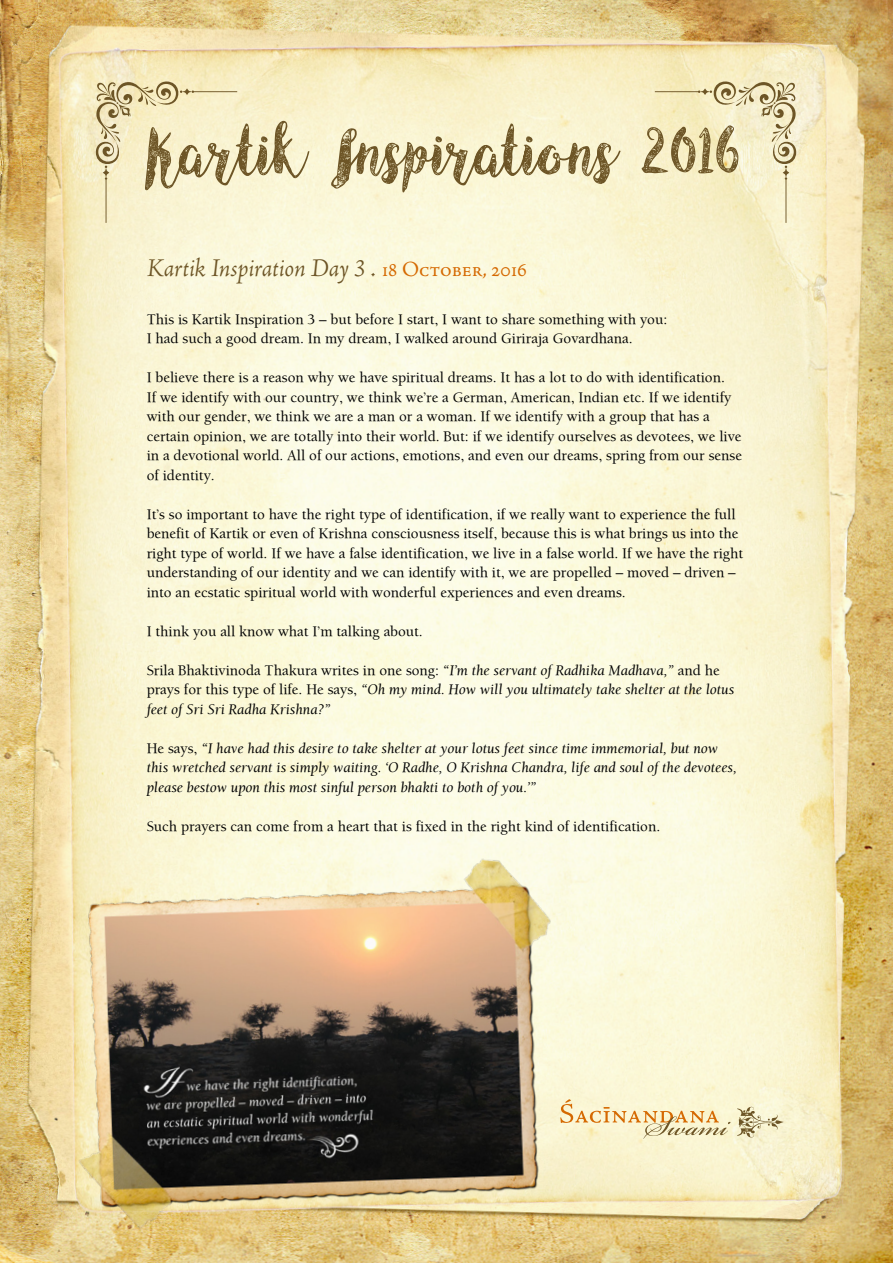
<style>
.page{position:relative;width:893px;height:1263px;background:#fff}
.page>*{position:absolute;margin:0;border:0;box-sizing:border-box;transform-origin:0 0}
.t1{font:italic 27px "Adobe Jenson";letter-spacing:-.005em;color:#6d5526}
.t2{font:15px/19.5px "Balaram";color:#000}
.t3{font:italic 15px/19.5px "Balaram";color:#000}
.s1{font-family:"Adobe Jenson Regular SC";font-style:normal;font-size:22.5px;color:#d56901}
.s2{font-style:normal}
</style>
<div class="page">
<img style="left:0;top:0;width:893px;height:1263px">
<svg style="left:737px;top:1107px;width:47px;height:30px"></svg>
<svg style="left:576px;top:1099px;width:155px;height:40px"></svg>
<img style="left:62px;top:856px;width:514px;height:376px">
<hr style="left:785px;top:179px;width:1px;height:44px;background:#6d5526">
<hr style="left:106px;top:179px;width:1px;height:44px;background:#6d5526">
<svg style="left:95px;top:81px;width:702px;height:111px"></svg>
<h1 class="t1" style="left:147px;top:255px;width:382px">Kartik Inspiration Day 3 . <span class="s1">18 October, 2016</span></h1>
<p class="t2" style="left:147px;top:309px;width:522px">This is Kartik Inspiration 3 – but before I start, I want to share something with you:<br>I had such a good dream. In my dream, I walked around Giriraja Govardhana.</p>
<p class="t2" style="left:147px;top:367px;width:597px">I believe there is a reason why we have spiritual dreams. It has a lot to do with identification.<br>If we identify with our country, we think we’re a German, American, Indian etc. If we identify with our gender, we think we are a man or a woman. If we identify with a group that has a certain opinion, we are totally into their world. But: if we identify ourselves as devotees, we live in a devotional world. All of our actions, emotions, and even our dreams, spring from our sense of identity.</p>
<p class="t2" style="left:147px;top:504px;width:598px">It’s so important to have the right type of identification, if we really want to experience the full benefit of Kartik or even of Krishna consciousness itself, because this is what brings us into the right type of world. If we have a false identification, we live in a false world. If we have the right understanding of our identity and we can identify with it, we are propelled – moved – driven – into an ecstatic spiritual world with wonderful experiences and even dreams.</p>
<p class="t2" style="left:147px;top:621px;width:278px">I think you all know what I’m talking about.</p>
<p class="t3" style="left:147px;top:660px;width:589px"><span class="s2">Srila Bhaktivinoda Thakura writes in one song:</span> “I’m the servant of Radhika Madhava,” <span class="s2">and he prays for this type of life. He says,</span> “Oh my mind. How will you ultimately take shelter at the lotus feet of Sri Sri Radha Krishna?”</p>
<p class="t3" style="left:147px;top:738px;width:592px"><span class="s2">He says,</span> “I have had this desire to take shelter at your lotus feet since time immemorial, but now this wretched servant is simply waiting. ‘O Radhe, O Krishna Chandra, life and soul of the devotees, please bestow upon this most sinful person bhakti to both of you.’”</p>
<p class="t2" style="left:147px;top:816px;width:515px">Such prayers can come from a heart that is fixed in the right kind of identification.</p>
</div>
